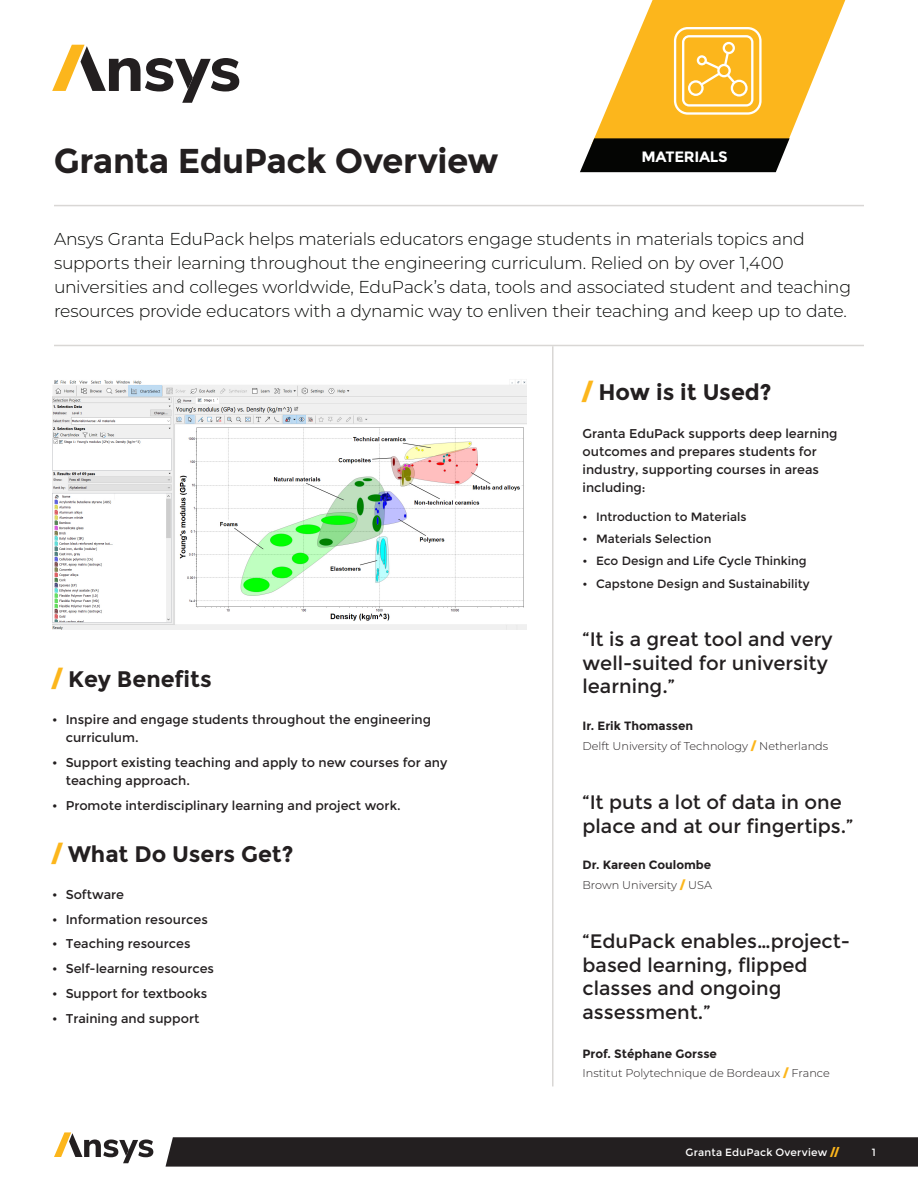
<style>
.page{position:relative;width:918px;height:1188px;background:#fff}
.page>*{position:absolute;margin:0;border:0;box-sizing:border-box;transform-origin:0 0}
.t1{font:700 34.5px "Montserrat";letter-spacing:-.015em;color:#231f20}
.t2{font:700 22.5px "Montserrat";color:#231f20}
.t3{font:19.5px/23.4px "Montserrat";color:#231f20}
.t4{font:300 17.25px/24px "Montserrat";letter-spacing:-.015em;color:#040503}
.t5{font:700 15px "Montserrat";letter-spacing:-.02em;color:#fff}
.t6{font:12.75px/18px "Montserrat";color:#231f20}
.t7{font:12px "Montserrat";color:#231f20}
.t8{font:700 12px "Montserrat";color:#231f20}
.t9{font:300 11.25px "Montserrat";color:#231f20}
.t10{font:10.5px "Montserrat";letter-spacing:.02em;color:#fff}
.s1{font-weight:900;color:#fcb61c}
</style>
<div class="page">
<svg style="left:166px;top:1137px;width:752px;height:30px;background:#282425"></svg>
<svg style="left:54px;top:1132px;width:99px;height:31px"></svg>
<svg style="left:580px;top:0;width:265px;height:172px"></svg>
<hr style="left:54px;top:205px;width:810px;height:1px;background:#d9d7d5">
<hr style="left:54px;top:345px;width:810px;height:1px;background:#d9d7d5">
<hr style="left:552px;top:346px;width:2px;height:740px;background:#d9d7d5">
<svg style="left:52px;top:45px;width:187px;height:58px"></svg>
<img style="left:52px;top:379px;width:474px;height:250px">
<h1 class="t1" style="left:54px;top:141px;width:446px">Granta EduPack Overview</h1>
<p class="t5" style="left:641px;top:147px;width:88px">MATERIALS</p>
<p class="t4" style="left:54px;top:227px;width:799px">Ansys Granta EduPack helps materials educators engage students in materials topics and supports their learning throughout the engineering curriculum. Relied on by over 1,400 universities and colleges worldwide, EduPack’s data, tools and associated student and teaching resources provide educators with a dynamic way to enliven their teaching and keep up to date.</p>
<h2 class="t2" style="left:52px;top:665px;width:161px"><span class="s1">/</span> Key Benefits</h2>
<p class="t6" style="left:66px;top:711px;width:367px;text-indent:-14px">• Inspire and engage students throughout the engineering curriculum.</p>
<p class="t6" style="left:66px;top:754px;width:383px;text-indent:-14px">• Support existing teaching and apply to new courses for any teaching approach.</p>
<p class="t6" style="left:52px;top:796px;width:350px">• Promote interdisciplinary learning and project work.</p>
<h2 class="t2" style="left:52px;top:841px;width:243px"><span class="s1">/</span> What Do Users Get?</h2>
<p class="t6" style="left:52px;top:886px;width:73px">• Software</p>
<p class="t6" style="left:52px;top:910px;width:157px">• Information resources</p>
<p class="t6" style="left:52px;top:935px;width:140px">• Teaching resources</p>
<p class="t6" style="left:52px;top:960px;width:163px">• Self-learning resources</p>
<p class="t6" style="left:52px;top:985px;width:157px">• Support for textbooks</p>
<p class="t6" style="left:52px;top:1009px;width:149px">• Training and support</p>
<h2 class="t2" style="left:583px;top:379px;width:191px"><span class="s1">/</span> How is it Used?</h2>
<p class="t6" style="left:583px;top:425px;width:257px">Granta EduPack supports deep learning outcomes and prepares students for industry, supporting courses in areas including:</p>
<p class="t7" style="left:583px;top:510px;width:165px">• Introduction to Materials</p>
<p class="t7" style="left:583px;top:532px;width:130px">• Materials Selection</p>
<p class="t7" style="left:583px;top:554px;width:226px">• Eco Design and Life Cycle Thinking</p>
<p class="t7" style="left:583px;top:577px;width:229px">• Capstone Design and Sustainability</p>
<h3 class="t3" style="left:583px;top:628px;width:252px">“It is a great tool and very well-suited for university learning.”</h3>
<p class="t8" style="left:583px;top:719px;width:112px">Ir. Erik Thomassen</p>
<p class="t9" style="left:583px;top:738px;width:247px">Delft University of Technology <span class="s1">/</span> Netherlands</p>
<h3 class="t3" style="left:583px;top:791px;width:272px">“It puts a lot of data in one place and at our fingertips.”</h3>
<p class="t8" style="left:583px;top:858px;width:130px">Dr. Kareen Coulombe</p>
<p class="t9" style="left:583px;top:877px;width:131px">Brown University <span class="s1">/</span> USA</p>
<h3 class="t3" style="left:583px;top:930px;width:269px">“EduPack enables…project&shy;based learning, flipped classes and ongoing assessment.”</h3>
<p class="t8" style="left:583px;top:1046px;width:136px">Prof. Stéphane Gorsse</p>
<p class="t9" style="left:583px;top:1065px;width:249px">Institut Polytechnique de Bordeaux <span class="s1">/</span> France</p>
<p class="t10" style="left:686px;top:1146px;width:155px">Granta EduPack Overview <span class="s1">//</span></p>
<p class="t10" style="left:872px;top:1146px;width:6px">1</p>
</div>
